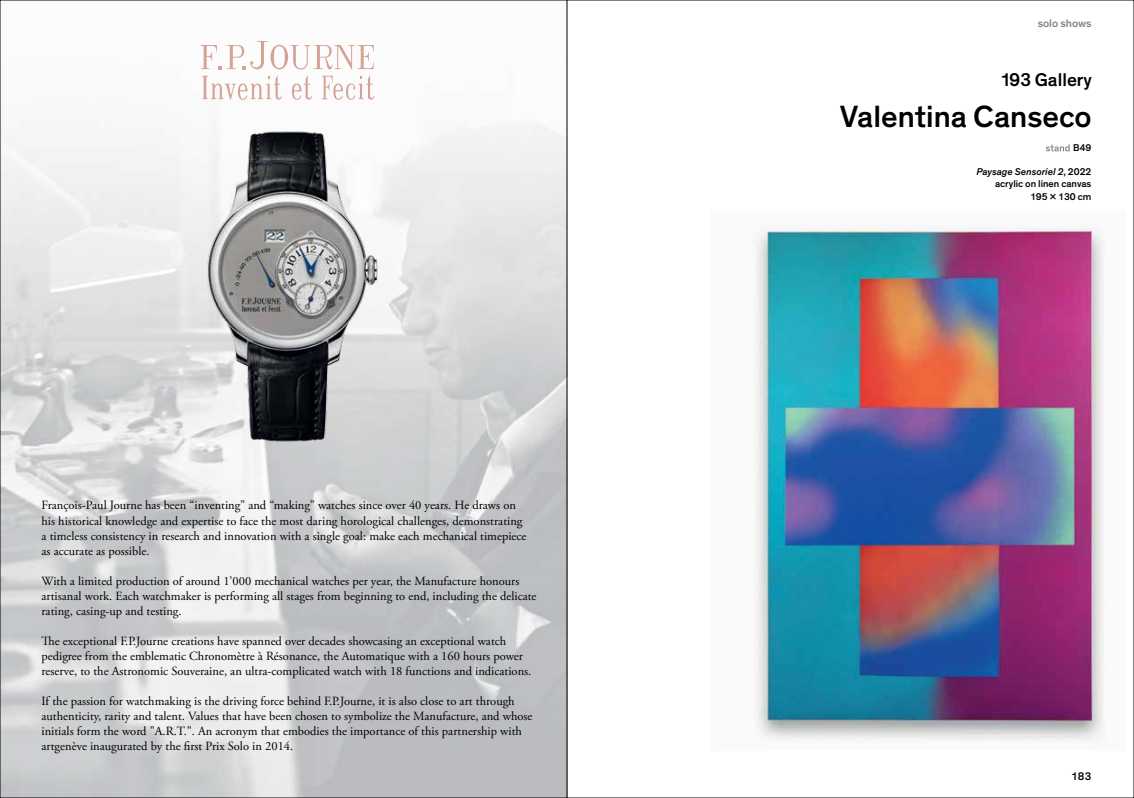
<style>
.page{position:relative;width:1134px;height:798px;background:#fff}
.page>*{position:absolute;margin:0;border:0;box-sizing:border-box;transform-origin:0 0}
.t1{font:500 31.25px "Theinhardt";color:#000}
.t2{font:500 18.75px "Theinhardt";color:#000}
.t3{font:12.5px/15px "Adobe Garamond Pro";color:#000}
.t4{font:500 11.25px "Theinhardt";color:#808285}
.t5{font:500 11.25px "Theinhardt";color:#000}
.t6{font:500 10px/12.5px "Theinhardt";color:#000;text-align:right}
.s1{font-style:italic}
</style>
<div class="page">
<svg style="left:1046px;top:144px;width:24px;height:7px"></svg>
<img style="left:756px;top:223px;width:348px;height:519px">
<img style="left:2px;top:2px;width:565px;height:793px">
<svg style="left:292px;top:75px;width:20px;height:6px"></svg>
<svg style="left:202px;top:75px;width:80px;height:6px"></svg>
<svg style="left:322px;top:75px;width:52px;height:6px"></svg>
<svg style="left:201px;top:45px;width:20px;height:24px"></svg>
<svg style="left:227px;top:41px;width:147px;height:28px"></svg>
<img style="left:142px;top:81px;width:298px;height:411px">
<hr style="left:567px;top:0;width:1px;height:797px;background:#000">
<p class="t3" style="left:41px;top:498px;width:486px">François-Paul Journe has been “inventing” and “making” watches since over 40 years. He draws on his historical knowledge and expertise to face the most daring horological challenges, demonstrating a timeless consistency in research and innovation with a single goal: make each mechanical timepiece as accurate as possible.</p>
<p class="t3" style="left:41px;top:573px;width:496px">With a limited production of around 1’000 mechanical watches per year, the Manufacture honours artisanal work. Each watchmaker is performing all stages from beginning to end, including the delicate rating, casing-up and testing.</p>
<p class="t3" style="left:41px;top:633px;width:491px">The exceptional F.P.Journe creations have spanned over decades showcasing an exceptional watch pedigree from the emblematic Chronomètre à Résonance, the Automatique with a 160 hours power reserve, to the Astronomic Souveraine, an ultra-complicated watch with 18 functions and indications.</p>
<p class="t3" style="left:41px;top:693px;width:493px">If the passion for watchmaking is the driving force behind F.P.Journe, it is also close to art through authenticity, rarity and talent. Values that have been chosen to symbolize the Manufacture, and whose initials form the word "A.R.T.". An acronym that embodies the importance of this partnership with artgenève inaugurated by the first Prix Solo in 2014.</p>
<p class="t4" style="left:1038px;top:16px;width:55px">solo shows</p>
<h2 class="t2" style="left:1002px;top:68px;width:92px">193 Gallery</h2>
<h1 class="t1" style="left:840px;top:98px;width:253px">Valentina Canseco</h1>
<p class="t6" style="left:1073px;top:142px;width:20px">B49</p>
<p class="t6" style="left:976px;top:165px;width:117px"><span class="s1">Paysage Sensoriel 2</span>, 2022 acrylic on linen canvas<br>195 x 130 cm</p>
<p class="t5" style="left:1071px;top:769px;width:22px">183</p>
</div>
